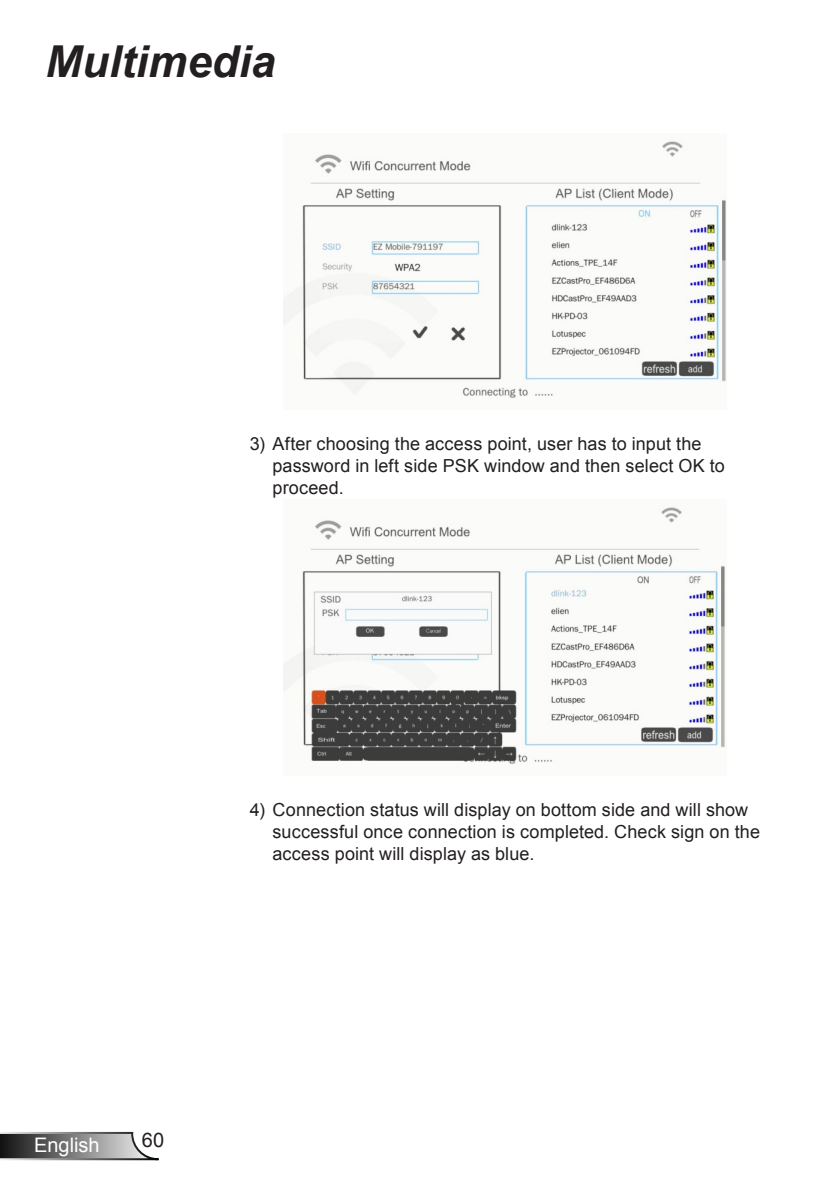
<style>
.page{position:relative;width:840px;height:1191px;background:#fff}
.page>*{position:absolute;margin:0;border:0;box-sizing:border-box;transform-origin:0 0}
.t1{font:italic 700 44px "Arial";color:#231f20}
.t2{font:20px "Arial";color:#fff}
.t3{font:20px "Arial";color:#231f20}
.t4{font:18px/22px "Arial";letter-spacing:.005em;color:#231f20}
</style>
<div class="page">
<svg style="left:0;top:1131px;width:159px;height:30px"></svg>
<img style="left:283px;top:141px;width:443px;height:257px">
<img style="left:283px;top:507px;width:443px;height:257px">
<h1 class="t1" style="left:45px;top:33px;width:231px">Multimedia</h1>
<p class="t4" style="left:272px;top:432px;width:453px;text-indent:-23px">3) After choosing the access point, user has to input the password in left side PSK window and then select OK to proceed.</p>
<p class="t4" style="left:272px;top:798px;width:489px;text-indent:-23px">4) Connection status will display on bottom side and will show successful once connection is completed. Check sign on the access point will display as blue.</p>
<p class="t2" style="left:34px;top:1131px;width:67px">English</p>
<p class="t3" style="left:142px;top:1126px;width:24px">60</p>
</div>
